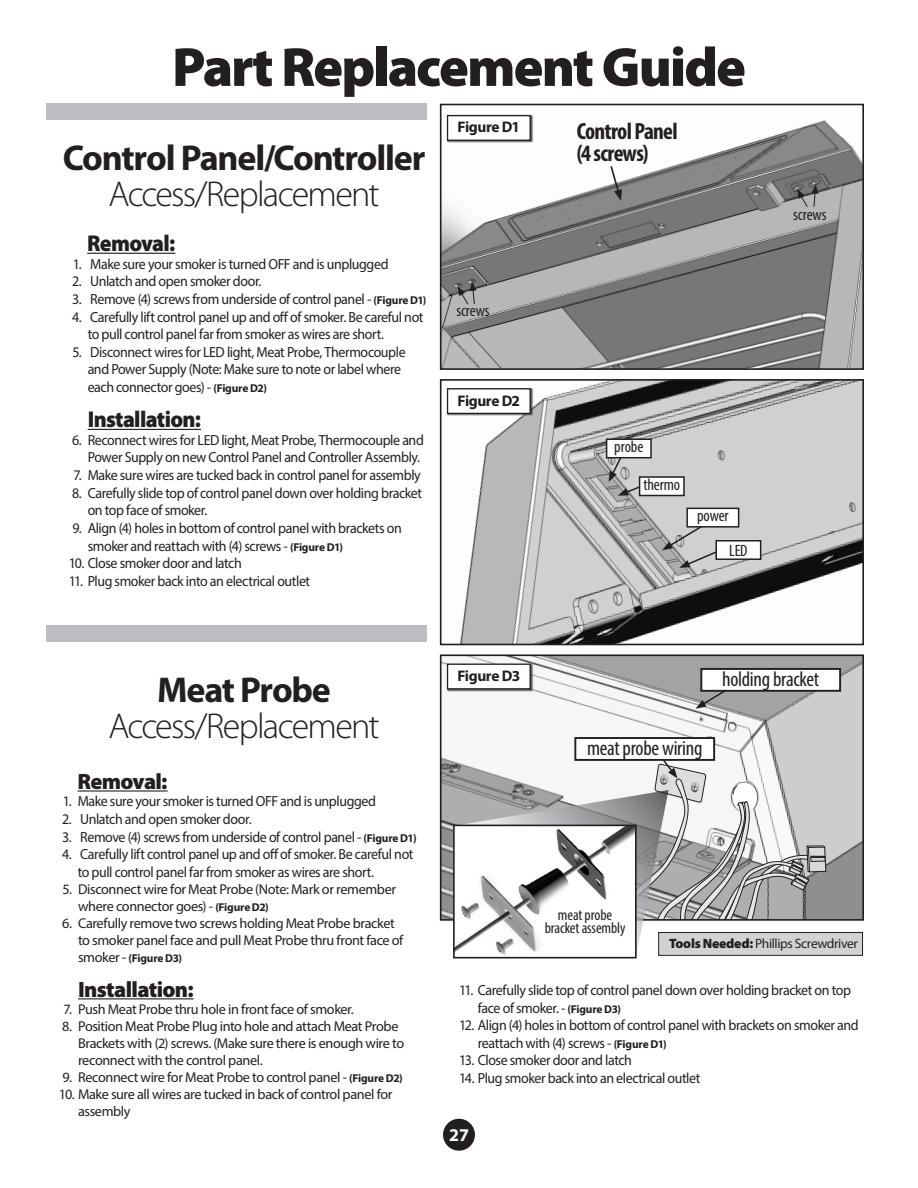
<style>
.page{position:relative;width:918px;height:1188px;background:#fff}
.page>*{position:absolute;margin:0;border:0;box-sizing:border-box;transform-origin:0 0}
.t1{font:900 55.5px "Myriad Pro";letter-spacing:-.035em;color:#231f20}
.t2{font:300 36px "Myriad Pro";letter-spacing:-.05em;color:#231f20}
.t3{font:700 36px "Myriad Pro";letter-spacing:-.035em;color:#231f20}
.t4{font:700 condensed 23.4px/21.1px "Myriad Pro";letter-spacing:-.03em;color:#231f20}
.t5{font:900 22.95px "Myriad Pro";letter-spacing:-.03em;color:#231f20;scale:.95 1}
.t6{font:900 22.2px "Myriad Pro";letter-spacing:-.03em;color:#231f20}
.t7{font:condensed 21px "Myriad Pro";letter-spacing:-.015em;color:#231f20}
.t8{font:700 18px "Myriad Pro";color:#fff}
.t9{font:condensed 16.5px "Myriad Pro";letter-spacing:-.01em;color:#231f20}
.t10{font:condensed 15.6px/12.8px "Myriad Pro";letter-spacing:-.005em;color:#231f20;text-align:center}
.t11{font:700 15.3px "Myriad Pro";letter-spacing:-.025em;color:#231f20}
.t12{font:14.7px/17.7px "Myriad Pro";letter-spacing:-.03em;color:#231f20;scale:.95 1}
.t13{font:14.25px/17.1px "Myriad Pro";letter-spacing:-.03em;color:#231f20}
.t14{font:13.5px "Myriad Pro";letter-spacing:-.03em;color:#231f20}
.t15{font:700 11.4px "Myriad Pro";letter-spacing:-.015em;color:#231f20}
.s1{font-size:14.25px}
.s2{font-weight:700;font-size:11.4px}
.s3{font-weight:400;font-size:14.25px}
.s4{font-weight:900}
</style>
<div class="page">
<img style="left:443px;top:114px;width:418px;height:253px">
<div style="left:440px;top:104px;width:424px;height:266px;border:2px solid #231f20"></div>
<svg style="left:446px;top:382px;width:415px;height:260px"></svg>
<div style="left:440px;top:379px;width:424px;height:266px;border:2px solid #231f20"></div>
<img style="left:443px;top:657px;width:418px;height:261px">
<div style="left:440px;top:654px;width:424px;height:267px;border:2px solid #231f20"></div>
<hr style="left:87px;top:253px;width:88px;height:1px;background:#231f20">
<hr style="left:88px;top:429px;width:113px;height:1px;background:#231f20">
<hr style="left:78px;top:790px;width:90px;height:2px;background:#231f20">
<hr style="left:78px;top:998px;width:116px;height:1px;background:#231f20">
<div style="left:47px;top:104px;width:380px;height:16px;background:#bcbdc0"></div>
<div style="left:47px;top:625px;width:380px;height:17px;background:#bcbdc0"></div>
<hr style="left:534px;top:122px;width:4px;height:20px;background:#fff">
<svg style="left:609px;top:164px;width:13px;height:37px"></svg>
<svg style="left:696px;top:688px;width:32px;height:21px"></svg>
<svg style="left:609px;top:458px;width:38px;height:38px"></svg>
<svg style="left:662px;top:524px;width:60px;height:44px"></svg>
<svg style="left:797px;top:184px;width:21px;height:24px"></svg>
<svg style="left:458px;top:281px;width:18px;height:24px"></svg>
<div style="left:447px;top:115px;width:86px;height:28px;background:#231f20;opacity:.75"></div>
<div style="left:448px;top:116px;width:82px;height:24px;background:#fff"></div>
<div style="left:447px;top:115px;width:84px;height:26px;border:1px solid #231f20"></div>
<div style="left:447px;top:388px;width:86px;height:28px;background:#231f20;opacity:.75"></div>
<div style="left:448px;top:389px;width:82px;height:24px;background:#fff"></div>
<div style="left:447px;top:388px;width:84px;height:26px;border:1px solid #231f20"></div>
<div style="left:447px;top:664px;width:86px;height:28px;background:#231f20;opacity:.75"></div>
<div style="left:448px;top:664px;width:82px;height:25px;background:#fff"></div>
<div style="left:447px;top:664px;width:84px;height:25px;border:1px solid #231f20"></div>
<div style="left:687px;top:508px;width:52px;height:19px;background:#fff"></div>
<div style="left:686px;top:508px;width:53px;height:20px;border:2px solid #231f20"></div>
<div style="left:640px;top:477px;width:44px;height:19px;background:#fff"></div>
<div style="left:639px;top:476px;width:46px;height:20px;border:2px solid #231f20"></div>
<div style="left:607px;top:439px;width:44px;height:19px;background:#fff"></div>
<div style="left:606px;top:438px;width:46px;height:20px;border:2px solid #231f20"></div>
<div style="left:575px;top:738px;width:139px;height:22px;background:#fff"></div>
<div style="left:574px;top:737px;width:141px;height:24px;border:2px solid #231f20"></div>
<div style="left:701px;top:669px;width:139px;height:22px;background:#fff"></div>
<div style="left:700px;top:668px;width:141px;height:24px;border:2px solid #231f20"></div>
<div style="left:716px;top:541px;width:45px;height:18px;background:#fff"></div>
<div style="left:716px;top:540px;width:45px;height:20px;border:2px solid #231f20"></div>
<div style="left:659px;top:932px;width:204px;height:23px;background:#d1d2d4"></div>
<div style="left:658px;top:932px;width:205px;height:24px;border:1px solid #231f20"></div>
<svg style="left:455px;top:757px;width:371px;height:199px"></svg>
<img style="left:456px;top:828px;width:178px;height:128px">
<div style="left:453px;top:825px;width:184px;height:134px;border:2px solid #231f20"></div>
<div style="left:444px;top:1120px;width:30px;height:30px;background:#231f20;border-radius:50%"></div>
<div style="left:443px;top:1119px;width:32px;height:32px;border:2px solid #231f20;border-radius:50%"></div>
<h1 class="t1" style="left:172px;top:36px;width:575px">Part Replacement Guide</h1>
<h3 class="t4" style="left:577px;top:121px;width:102px">Control Panel (4 screws)</h3>
<p class="t11" style="left:458px;top:117px;width:64px">Figure D1</p>
<h2 class="t3" style="left:63px;top:134px;width:364px">Control Panel/Controller</h2>
<h2 class="t2" style="left:109px;top:174px;width:273px">Access/Replacement</h2>
<h3 class="t5" style="left:87px;top:230px;width:94px">Removal:</h3>
<p class="t12" style="left:73px;top:255px;width:334px">1. Make sure your smoker is turned OFF and is unplugged</p>
<p class="t12" style="left:72px;top:272px;width:201px">2. Unlatch and open smoker door.</p>
<p class="t12" style="left:72px;top:290px;width:374px">3. Remove (4) screws from underside of control panel <span class="s1">-</span> <span class="s2">(Figure D1)</span></p>
<p class="t12" style="left:88px;top:308px;width:355px;text-indent:-16px">4. Carefully lift control panel up and off of smoker. Be careful not to pull control panel far from smoker as wires are short.</p>
<p class="t12" style="left:88px;top:343px;width:336px;text-indent:-15px">5. Disconnect wires for LED light, Meat Probe, Thermocouple and Power Supply (Note: Make sure to note or label where each connector goes) <span class="s1">-</span> <span class="s2">(Figure D2)</span></p>
<h3 class="t5" style="left:88px;top:406px;width:121px">Installation:</h3>
<p class="t12" style="left:72px;top:431px;width:372px;text-align:right">6. Reconnect wires for LED light, Meat Probe, Thermocouple and<br>Power Supply on new Control Panel and Controller Assembly.</p>
<p class="t12" style="left:74px;top:466px;width:367px">7. Make sure wires are tucked back in control panel for assembly</p>
<p class="t12" style="left:88px;top:484px;width:354px;text-indent:-16px">8. Carefully slide top of control panel down over holding bracket on top face of smoker.</p>
<p class="t12" style="left:88px;top:519px;width:332px;text-indent:-15px">9. Align (4) holes in bottom of control panel with brackets on smoker and reattach with (4) screws <span class="s1">-</span> <span class="s2">(Figure D1)</span></p>
<p class="t12" style="left:69px;top:554px;width:184px">10. Close smoker door and latch</p>
<p class="t12" style="left:69px;top:572px;width:256px">11. Plug smoker back into an electrical outlet</p>
<p class="t9" style="left:456px;top:301px;width:35px">screws</p>
<p class="t11" style="left:458px;top:390px;width:64px">Figure D2</p>
<p class="t9" style="left:614px;top:437px;width:31px">probe</p>
<p class="t9" style="left:643px;top:475px;width:38px">thermo</p>
<p class="t9" style="left:697px;top:506px;width:33px">power</p>
<p class="t9" style="left:729px;top:541px;width:20px">LED</p>
<p class="t9" style="left:793px;top:204px;width:35px">screws</p>
<h2 class="t3" style="left:157px;top:667px;width:175px">Meat Probe</h2>
<h2 class="t2" style="left:109px;top:707px;width:273px">Access/Replacement</h2>
<h3 class="t6" style="left:78px;top:769px;width:92px">Removal:</h3>
<p class="t12" style="left:63px;top:792px;width:331px">1. Make sure your smoker is turned OFF and is unplugged</p>
<p class="t12" style="left:62px;top:810px;width:201px">2. Unlatch and open smoker door.</p>
<p class="t12" style="left:62px;top:828px;width:374px">3. Remove (4) screws from underside of control panel <span class="s1">-</span> <span class="s2">(Figure D1)</span></p>
<p class="t12" style="left:78px;top:845px;width:355px;text-indent:-16px">4. Carefully lift control panel up and off of smoker. Be careful not to pull control panel far from smoker as wires are short.</p>
<p class="t13" style="left:78px;top:881px;width:320px;text-indent:-16px">5. Disconnect wire for Meat Probe (Note: Mark or remember where connector goes) - <span class="s2">(Figure D2)</span></p>
<p class="t13" style="left:78px;top:915px;width:327px;text-indent:-16px">6. Carefully remove two screws holding Meat Probe bracket to smoker panel face and pull Meat Probe thru front face of</p>
<p class="t15" style="left:78px;top:951px;width:105px"><span class="s3">smoker -</span> (Figure D3)</p>
<h3 class="t6" style="left:78px;top:977px;width:117px">Installation:</h3>
<p class="t13" style="left:64px;top:1000px;width:292px">7. Push Meat Probe thru hole in front face of smoker.</p>
<p class="t13" style="left:78px;top:1017px;width:328px;text-indent:-16px">8. Position Meat Probe Plug into hole and attach Meat Probe<br>Brackets with (2) screws. (Make sure there is enough wire to reconnect with the control panel.</p>
<p class="t13" style="left:63px;top:1069px;width:342px">9. Reconnect wire for Meat Probe to control panel - <span class="s2">(Figure D2)</span></p>
<p class="t13" style="left:78px;top:1086px;width:316px;text-indent:-19px">10. Make sure all wires are tucked in back of control panel for assembly</p>
<p class="t11" style="left:457px;top:666px;width:64px">Figure D3</p>
<h3 class="t7" style="left:587px;top:735px;width:117px">meat probe wiring</h3>
<h3 class="t7" style="left:722px;top:666px;width:98px">holding bracket</h3>
<p class="t10" style="left:545px;top:908px;width:82px">meat probe bracket assembly</p>
<p class="t14" style="left:669px;top:935px;width:191px"><span class="s4">Tools Needed:</span> Phillips Screwdriver</p>
<p class="t12" style="left:478px;top:981px;width:394px;text-indent:-19px">11. Carefully slide top of control panel down over holding bracket on top face of smoker. <span class="s1">-</span> <span class="s2">(Figure D3)</span></p>
<p class="t12" style="left:478px;top:1016px;width:402px;text-indent:-19px">12. Align (4) holes in bottom of control panel with brackets on smoker and reattach with (4) screws <span class="s1">-</span> <span class="s2">(Figure D1)</span></p>
<p class="t12" style="left:459px;top:1051px;width:184px">13. Close smoker door and latch</p>
<p class="t12" style="left:459px;top:1069px;width:256px">14. Plug smoker back into an electrical outlet</p>
<p class="t8" style="left:449px;top:1124px;width:21px">27</p>
</div>
